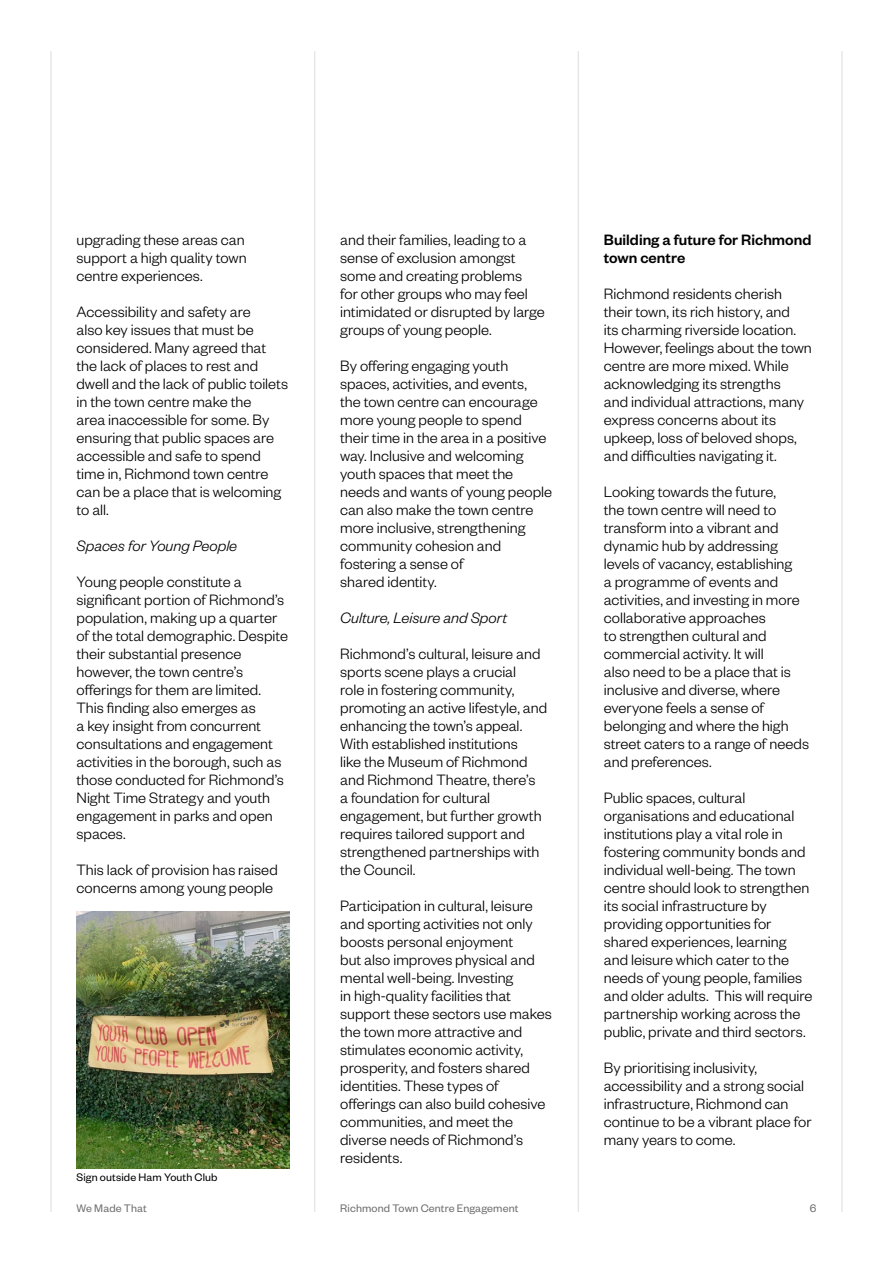
<style>
.page{position:relative;width:893px;height:1263px;background:#fff}
.page>*{position:absolute;margin:0;border:0;box-sizing:border-box;transform-origin:0 0}
.t1{font:300 16.5px/18px "Founders Grotesk";color:#000}
.t2{font:italic 300 16.5px "Founders Grotesk";color:#000}
.t3{font:500 16.5px/18px "Founders Grotesk";color:#000}
.t4{font:12px "Founders Grotesk";letter-spacing:.01em;color:#706f6f}
.t5{font:12px "Founders Grotesk";letter-spacing:.015em;color:#000}
</style>
<div class="page">
<hr style="left:314px;top:51px;width:1px;height:1161px;background:#000">
<hr style="left:578px;top:51px;width:1px;height:1161px;background:#000">
<hr style="left:50px;top:51px;width:2px;height:1161px;background:#000">
<hr style="left:841px;top:51px;width:2px;height:1161px;background:#000">
<img style="left:77px;top:911px;width:212px;height:257px">
<p class="t1" style="left:77px;top:230px;width:172px">upgrading these areas can support a high quality town centre experiences.</p>
<p class="t1" style="left:77px;top:302px;width:213px">Accessibility and safety are<br>also key issues that must be considered. Many agreed that the lack of places to rest and dwell and the lack of public toilets in the town centre make the<br>area inaccessible for some. By ensuring that public spaces are accessible and safe to spend time in, Richmond town centre can be a place that is welcoming to all.</p>
<p class="t2" style="left:77px;top:536px;width:162px">Spaces for Young People</p>
<p class="t1" style="left:77px;top:572px;width:213px">Young people constitute a significant portion of Richmond’s population, making up a quarter of the total demographic. Despite their substantial presence however, the town centre’s offerings for them are limited.<br>This finding also emerges as<br>a key insight from concurrent consultations and engagement activities in the borough, such as those conducted for Richmond’s<br>Night Time Strategy and youth engagement in parks and open spaces.</p>
<p class="t1" style="left:77px;top:860px;width:203px">This lack of provision has raised concerns among young people</p>
<p class="t1" style="left:340px;top:230px;width:206px">and their families, leading to a sense of exclusion amongst some and creating problems<br>for other groups who may feel intimidated or disrupted by large groups of young people.</p>
<p class="t1" style="left:340px;top:356px;width:214px">By offering engaging youth spaces, activities, and events,<br>the town centre can encourage more young people to spend their time in the area in a positive way. Inclusive and welcoming youth spaces that meet the needs and wants of young people can also make the town centre more inclusive, strengthening community cohesion and fostering a sense of<br>shared identity.</p>
<p class="t2" style="left:340px;top:608px;width:169px">Culture, Leisure and Sport</p>
<p class="t1" style="left:340px;top:644px;width:209px">Richmond’s cultural, leisure and sports scene plays a crucial<br>role in fostering community, promoting an active lifestyle, and enhancing the town’s appeal.<br>With established institutions<br>like the Museum of Richmond and Richmond Theatre, there’s a foundation for cultural engagement, but further growth requires tailored support and strengthened partnerships with the Council.</p>
<p class="t1" style="left:340px;top:896px;width:213px">Participation in cultural, leisure and sporting activities not only boosts personal enjoyment<br>but also improves physical and mental well-being. Investing<br>in high-quality facilities that support these sectors use makes the town more attractive and stimulates economic activity, prosperity, and fosters shared identities. These types of offerings can also build cohesive communities, and meet the diverse needs of Richmond’s residents.</p>
<p class="t3" style="left:604px;top:230px;width:209px">Building a future for Richmond town centre</p>
<p class="t1" style="left:604px;top:284px;width:210px">Richmond residents cherish their town, its rich history, and<br>its charming riverside location.<br>However, feelings about the town centre are more mixed. While acknowledging its strengths<br>and individual attractions, many express concerns about its upkeep, loss of beloved shops, and difficulties navigating it.</p>
<p class="t1" style="left:604px;top:482px;width:207px">Looking towards the future,<br>the town centre will need to transform into a vibrant and dynamic hub by addressing levels of vacancy, establishing<br>a programme of events and activities, and investing in more collaborative approaches<br>to strengthen cultural and commercial activity. It will<br>also need to be a place that is inclusive and diverse, where everyone feels a sense of belonging and where the high street caters to a range of needs and preferences.</p>
<p class="t1" style="left:604px;top:788px;width:210px">Public spaces, cultural organisations and educational institutions play a vital role in fostering community bonds and individual well-being. The town centre should look to strengthen its social infrastructure by providing opportunities for shared experiences, learning and leisure which cater to the needs of young people, families and older adults. This will require partnership working across the public, private and third sectors.</p>
<p class="t1" style="left:604px;top:1058px;width:209px">By prioritising inclusivity, accessibility and a strong social infrastructure, Richmond can continue to be a vibrant place for many years to come.</p>
<p class="t5" style="left:77px;top:1170px;width:142px">Sign outside Ham Youth Club</p>
<p class="t4" style="left:77px;top:1201px;width:72px">We Made That</p>
<p class="t4" style="left:340px;top:1201px;width:180px">Richmond Town Centre Engagement</p>
<p class="t4" style="left:810px;top:1201px;width:8px">6</p>
</div>
